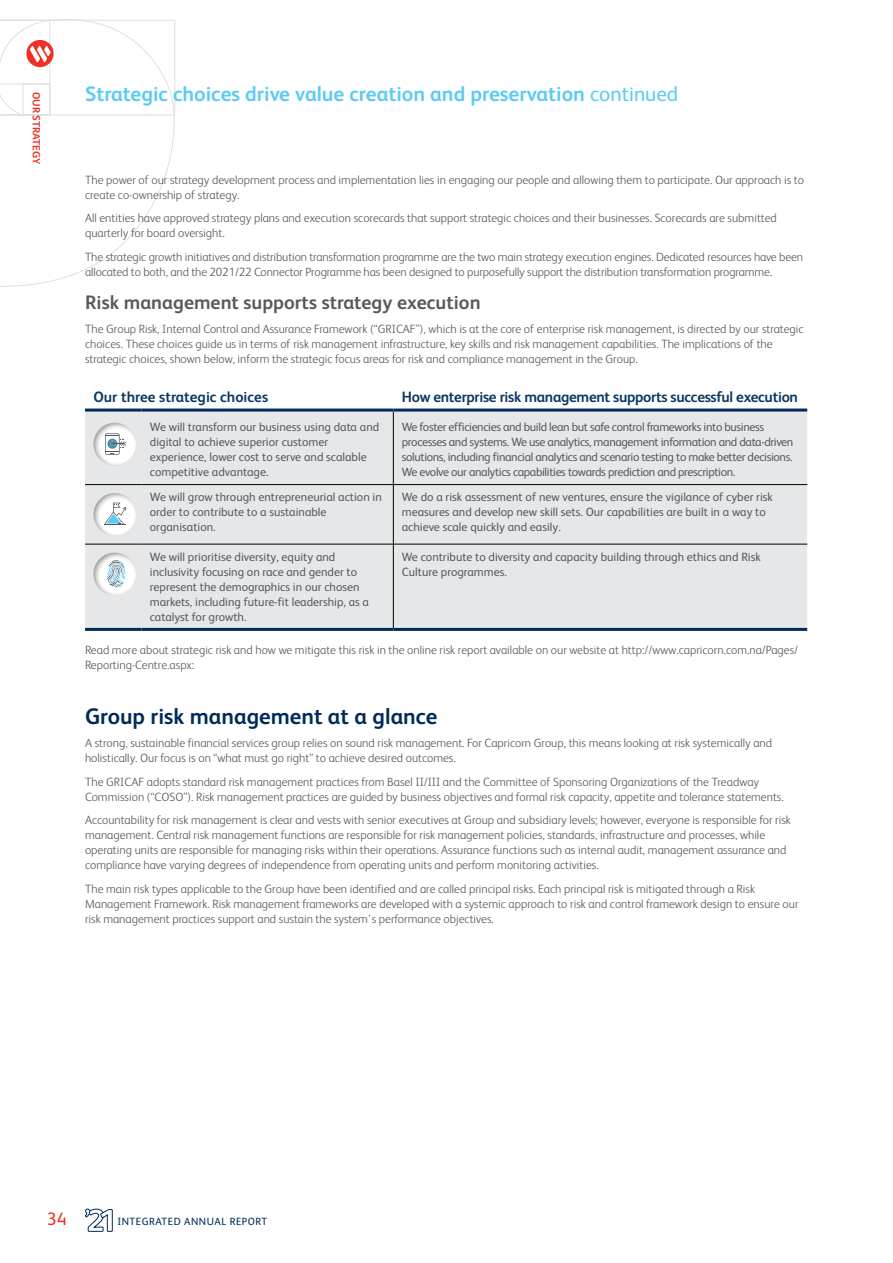
<style>
.page{position:relative;width:893px;height:1263px;background:#fff}
.page>*{position:absolute;margin:0;border:0;box-sizing:border-box;transform-origin:0 0}
.t1{font:700 22.5px "FS Albert";color:#002b58}
.t2{font:700 21px "FS Albert";color:#5bcbf5}
.t3{font:700 19.5px "FS Albert";color:#58595b}
.t4{font:18px "FS Albert";color:#ee3124}
.t5{font:700 15px "FS Albert";letter-spacing:-.02em;color:#0a3863}
.t6{font:700 15px "FS Albert";color:#0a3863}
.t7{font:300 12px/15px "FS Albert";color:#58595b}
.t8{font:12px/15px "FS Albert";color:#58595b}
.t9{font:12px/15px "FS Albert";letter-spacing:-.03em;color:#58595b}
.t10{font:10.5px "FS Albert";letter-spacing:.05em;color:#002b58}
.t11{font:700 10.5px "FS Albert";color:#ee3124}
.s1{font-weight:400}
</style>
<div class="page">
<svg style="left:85px;top:1208px;width:28px;height:24px"></svg>
<svg style="left:0;top:19px;width:175px;height:268px"></svg>
<svg style="left:0;top:20px;width:175px;height:95px"></svg>
<div style="left:85px;top:411px;width:722px;height:217px;background:#e6e7e8"></div>
<hr style="left:85px;top:408px;width:56px;height:3px;background:#002b58">
<hr style="left:141px;top:408px;width:252px;height:3px;background:#002b58">
<hr style="left:393px;top:408px;width:414px;height:3px;background:#002b58">
<hr style="left:85px;top:628px;width:56px;height:3px;background:#002b58">
<hr style="left:141px;top:628px;width:252px;height:3px;background:#002b58">
<hr style="left:393px;top:628px;width:414px;height:3px;background:#002b58">
<hr style="left:393px;top:411px;width:1px;height:73px;background:#000">
<hr style="left:85px;top:484px;width:56px;height:1px;background:#000">
<hr style="left:393px;top:485px;width:1px;height:59px;background:#000">
<hr style="left:85px;top:544px;width:56px;height:1px;background:#000">
<hr style="left:393px;top:544px;width:1px;height:84px;background:#000">
<hr style="left:141px;top:484px;width:252px;height:1px;background:#000">
<hr style="left:393px;top:484px;width:414px;height:1px;background:#000">
<hr style="left:141px;top:544px;width:252px;height:1px;background:#000">
<hr style="left:393px;top:544px;width:414px;height:1px;background:#000">
<div style="left:91px;top:421px;width:46px;height:45px;background:#000;opacity:.45"></div>
<svg style="left:105px;top:433px;width:21px;height:22px"></svg>
<div style="left:91px;top:491px;width:46px;height:45px;background:#000;opacity:.45"></div>
<svg style="left:104px;top:503px;width:22px;height:22px"></svg>
<div style="left:91px;top:551px;width:46px;height:45px;background:#000;opacity:.45"></div>
<svg style="left:107px;top:560px;width:19px;height:27px"></svg>
<p class="t11" style="left:43px;top:92px;width:73px;rotate:90deg">OUR STRATEGY</p>
<h2 class="t2" style="left:85px;top:82px;width:595px">Strategic choices drive value creation and preservation <span class="s1">continued</span></h2>
<p class="t7" style="left:85px;top:172px;width:721px">The power of our strategy development process and implementation lies in engaging our people and allowing them to participate. Our approach is to create co-ownership of strategy.</p>
<p class="t7" style="left:85px;top:210px;width:693px">All entities have approved strategy plans and execution scorecards that support strategic choices and their businesses. Scorecards are submitted quarterly for board oversight.</p>
<p class="t7" style="left:85px;top:249px;width:720px">The strategic growth initiatives and distribution transformation programme are the two main strategy execution engines. Dedicated resources have been allocated to both, and the 2021/22 Connector Programme has been designed to purposefully support the distribution transformation programme.</p>
<h3 class="t3" style="left:85px;top:291px;width:397px">Risk management supports strategy execution</h3>
<p class="t7" style="left:85px;top:321px;width:720px">The Group Risk, Internal Control and Assurance Framework (“GRICAF”), which is at the core of enterprise risk management, is directed by our strategic choices. These choices guide us in terms of risk management infrastructure, key skills and risk management capabilities. The implications of the strategic choices, shown below, inform the strategic focus areas for risk and compliance management in the Group.</p>
<p class="t6" style="left:94px;top:388px;width:176px">Our three strategic choices</p>
<p class="t5" style="left:402px;top:388px;width:398px">How enterprise risk management supports successful execution</p>
<p class="t8" style="left:150px;top:419px;width:231px">We will transform our business using data and digital to achieve superior customer experience, lower cost to serve and scalable competitive advantage.</p>
<p class="t9" style="left:402px;top:419px;width:393px">We foster efficiencies and build lean but safe control frameworks into business processes and systems. We use analytics, management information and data-driven solutions, including financial analytics and scenario testing to make better decisions.<br>We evolve our analytics capabilities towards prediction and prescription.</p>
<p class="t8" style="left:150px;top:490px;width:233px">We will grow through entrepreneurial action in order to contribute to a sustainable organisation.</p>
<p class="t8" style="left:402px;top:490px;width:373px">We do a risk assessment of new ventures, ensure the vigilance of cyber risk measures and develop new skill sets. Our capabilities are built in a way to achieve scale quickly and easily.</p>
<p class="t8" style="left:150px;top:549px;width:221px">We will prioritise diversity, equity and inclusivity focusing on race and gender to represent the demographics in our chosen markets, including future-fit leadership, as a catalyst for growth.</p>
<p class="t8" style="left:402px;top:549px;width:360px">We contribute to diversity and capacity building through ethics and Risk<br>Culture programmes.</p>
<p class="t7" style="left:85px;top:643px;width:715px">Read more about strategic risk and how we mitigate this risk in the online risk report available on our website at http://www.capricorn.com.na/Pages/<br>Reporting-Centre.aspx:</p>
<h1 class="t1" style="left:85px;top:703px;width:354px">Group risk management at a glance</h1>
<p class="t7" style="left:85px;top:735px;width:689px">A strong, sustainable financial services group relies on sound risk management. For Capricorn Group, this means looking at risk systemically and holistically. Our focus is on “what must go right” to achieve desired outcomes.</p>
<p class="t7" style="left:85px;top:774px;width:700px">The GRICAF adopts standard risk management practices from Basel II/III and the Committee of Sponsoring Organizations of the Treadway<br>Commission (“COSO”). Risk management practices are guided by business objectives and formal risk capacity, appetite and tolerance statements.</p>
<p class="t7" style="left:85px;top:812px;width:707px">Accountability for risk management is clear and vests with senior executives at Group and subsidiary levels; however, everyone is responsible for risk management. Central risk management functions are responsible for risk management policies, standards, infrastructure and processes, while operating units are responsible for managing risks within their operations. Assurance functions such as internal audit, management assurance and compliance have varying degrees of independence from operating units and perform monitoring activities.</p>
<p class="t7" style="left:85px;top:881px;width:715px">The main risk types applicable to the Group have been identified and are called principal risks. Each principal risk is mitigated through a Risk<br>Management Framework. Risk management frameworks are developed with a systemic approach to risk and control framework design to ensure our risk management practices support and sustain the system’s performance objectives.</p>
<h3 class="t4" style="left:47px;top:1208px;width:21px">34</h3>
<p class="t10" style="left:117px;top:1215px;width:151px">INTEGRATED ANNUAL REPORT</p>
</div>
